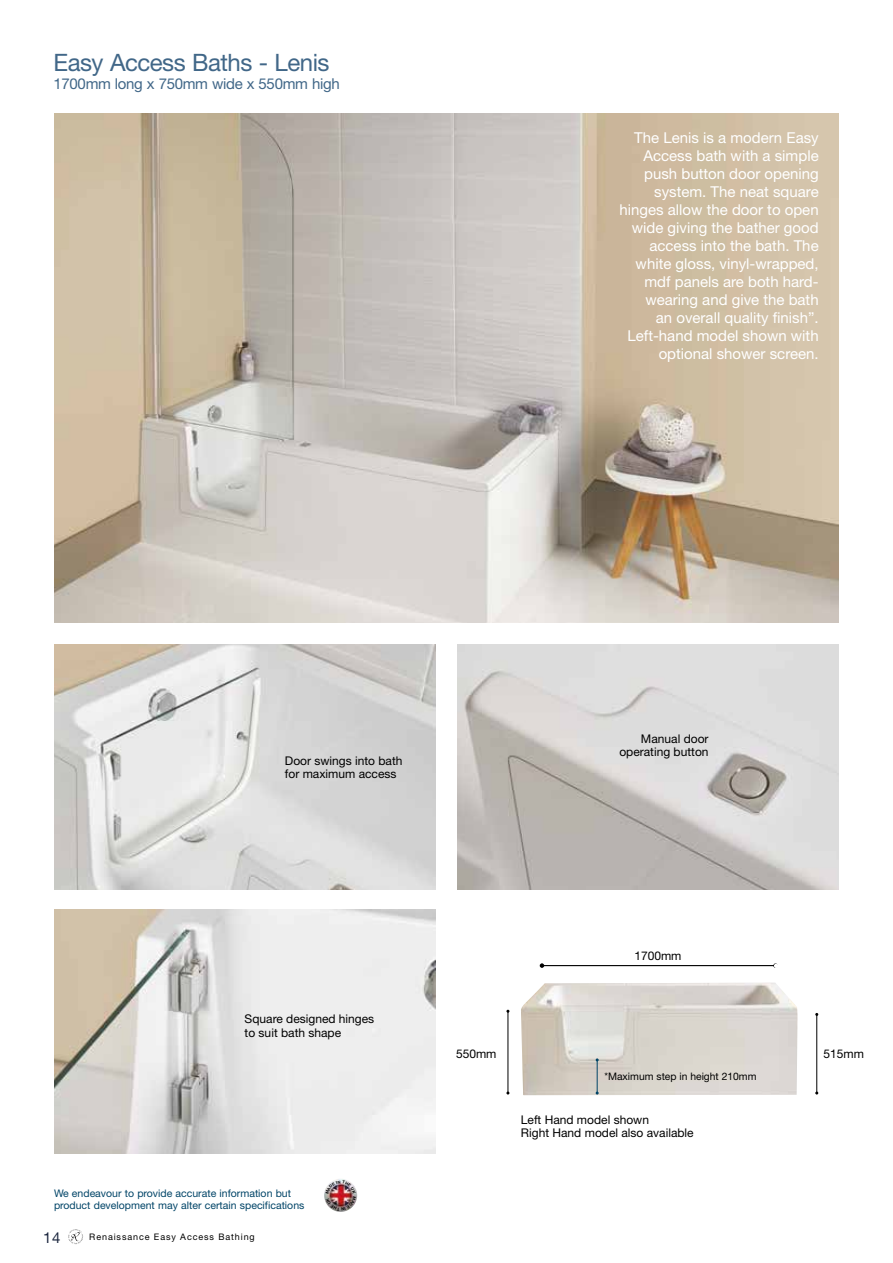
<style>
.page{position:relative;width:893px;height:1263px;background:#fff}
.page>*{position:absolute;margin:0;border:0;box-sizing:border-box;transform-origin:0 0}
.t1{font:24px "Helvetica Neue LT Std";letter-spacing:-.02em;color:#416788}
.t2{font:15px/18px "Helvetica Neue LT Std";color:#fff;text-align:right}
.t3{font:15px "Helvetica Neue LT Std";letter-spacing:-.02em;color:#416788}
.t4{font:15px "Helvetica Neue LT Std";color:#1b263e}
.t5{font:12px/13.5px "Helvetica Neue LT Std";color:#000}
.t6{font:10.5px/12px "Helvetica Neue LT Std";color:#004467}
.t7{font:10.35px "Helvetica Neue LT Std";color:#000}
.t8{font:9px "Helvetica Neue LT Std";letter-spacing:.1em;color:#000}
</style>
<div class="page">
<svg style="left:68px;top:1229px;width:15px;height:15px"></svg>
<img style="left:324px;top:1179px;width:17px;height:22px">
<img style="left:54px;top:113px;width:785px;height:509px">
<img style="left:54px;top:645px;width:381px;height:245px">
<img style="left:458px;top:645px;width:381px;height:245px">
<img style="left:54px;top:909px;width:381px;height:245px">
<img style="left:521px;top:983px;width:276px;height:112px">
<hr style="left:542px;top:965px;width:234px;height:1px;background:#000">
<svg style="left:540px;top:963px;width:4px;height:5px"></svg>
<svg style="left:773px;top:963px;width:24px;height:30px"></svg>
<hr style="left:597px;top:1060px;width:1px;height:33px;background:#004467">
<hr style="left:816px;top:1014px;width:1px;height:79px;background:#000">
<hr style="left:508px;top:1011px;width:1px;height:82px;background:#000">
<svg style="left:326px;top:1180px;width:30px;height:30px"></svg>
<h1 class="t1" style="left:53px;top:49px;width:278px">Easy Access Baths - Lenis</h1>
<p class="t3" style="left:53px;top:75px;width:288px">1700mm long x 750mm wide x 550mm high</p>
<p class="t2" style="left:619px;top:128px;width:201px">The Lenis is a modern Easy<br>Access bath with a simple push button door opening system. The neat square hinges allow the door to open wide giving the bather good access into the bath. The white gloss, vinyl-wrapped, mdf panels are both hard&shy;wearing and give the bath<br>an overall quality finish”.<br>Left-hand model shown with optional shower screen.</p>
<p class="t5" style="left:285px;top:754px;width:119px">Door swings into bath for maximum access</p>
<p class="t5" style="left:619px;top:731px;width:91px;text-align:right">Manual door operating button</p>
<p class="t5" style="left:245px;top:1012px;width:131px">Square designed hinges to suit bath shape</p>
<p class="t6" style="left:54px;top:1187px;width:252px">We endeavour to provide accurate information but product development may alter certain specifications</p>
<p class="t4" style="left:43px;top:1229px;width:19px">14</p>
<p class="t8" style="left:89px;top:1231px;width:167px">Renaissance Easy Access Bathing</p>
<p class="t5" style="left:634px;top:949px;width:49px">1700mm</p>
<p class="t5" style="left:456px;top:1047px;width:42px">550mm</p>
<p class="t5" style="left:823px;top:1047px;width:42px">515mm</p>
<p class="t7" style="left:604px;top:1070px;width:154px">*Maximum step in height 210mm</p>
<p class="t5" style="left:521px;top:1113px;width:174px">Left Hand model shown<br>Right Hand model also available</p>
</div>
